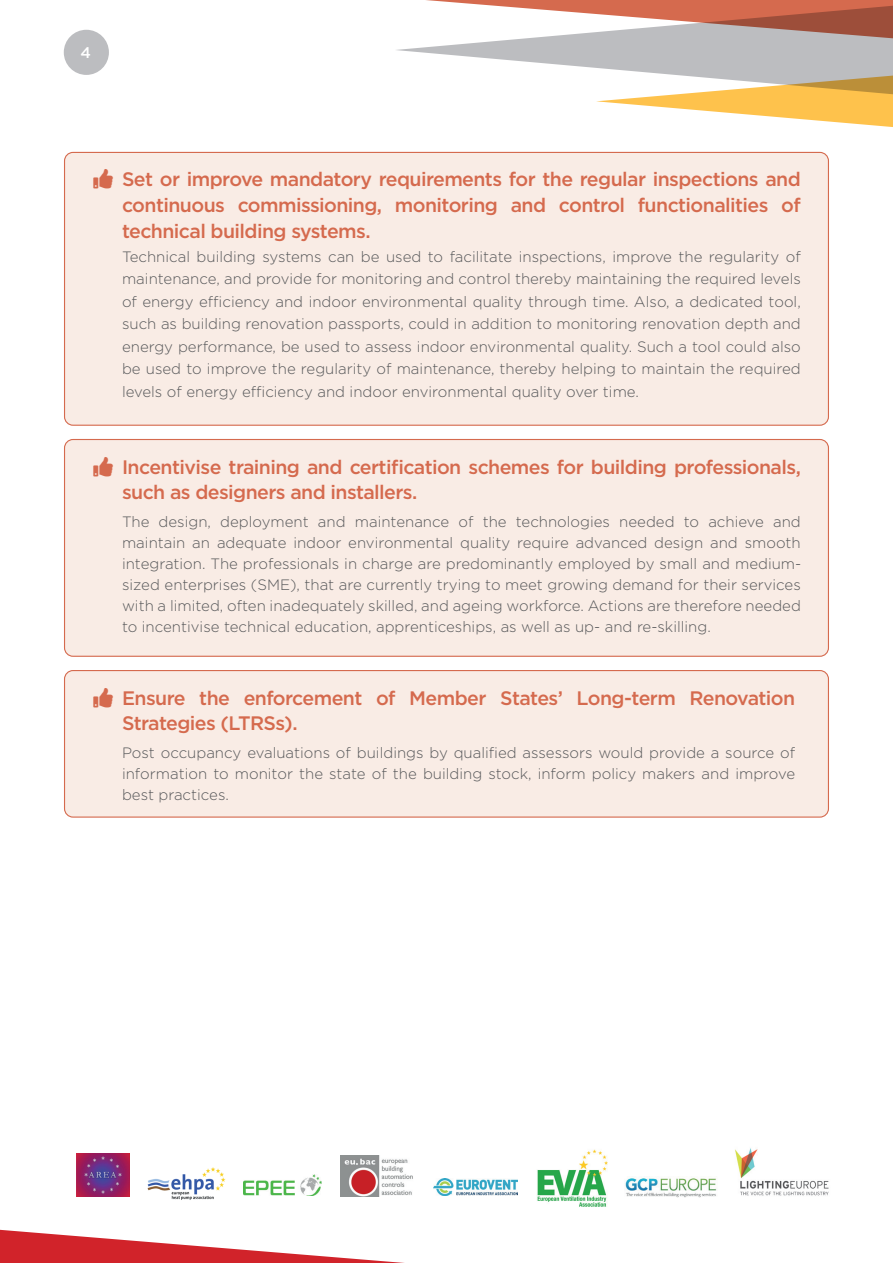
<style>
.page{position:relative;width:893px;height:1263px;background:#fff}
.page>*{position:absolute;margin:0;border:0;box-sizing:border-box;transform-origin:0 0}
.t1{font:500 19.5px/25.5px "Gotham";letter-spacing:-.03em;color:#d56a4e}
.t2{font:500 15.45px "Gotham";color:#fff}
.t3{font:300 15px/21px "Gotham";color:#57585a;text-align:justify}
</style>
<div class="page">
<div style="left:65px;top:152px;width:763px;height:273px;background:#f9ece5;border-radius:9px"></div>
<div style="left:65px;top:439px;width:763px;height:217px;background:#f9ece5;border-radius:9px"></div>
<div style="left:64px;top:439px;width:765px;height:218px;border:1px solid #d56a4e;border-radius:9px"></div>
<div style="left:65px;top:670px;width:763px;height:147px;background:#f9ece5;border-radius:9px"></div>
<div style="left:64px;top:670px;width:765px;height:148px;border:1px solid #d56a4e;border-radius:9px"></div>
<div style="left:64px;top:30px;width:45px;height:45px;background:#bcbdc0;border-radius:50%"></div>
<svg style="left:596px;top:101px;width:297px;height:26px"></svg>
<svg style="left:397px;top:0;width:496px;height:101px"></svg>
<svg style="left:0;top:1230px;width:404px;height:33px"></svg>
<img style="left:76px;top:1153px;width:54px;height:44px">
<img style="left:147px;top:1167px;width:79px;height:33px">
<img style="left:243px;top:1175px;width:79px;height:21px">
<img style="left:341px;top:1155px;width:72px;height:42px">
<img style="left:433px;top:1178px;width:84px;height:17px">
<img style="left:537px;top:1149px;width:71px;height:58px">
<img style="left:625px;top:1178px;width:92px;height:19px">
<img style="left:735px;top:1148px;width:94px;height:48px">
<p class="t2" style="left:80px;top:42px;width:12px">4</p>
<h1 class="t1" style="left:122px;top:167px;width:680px;text-align:justify;text-indent:-29px">◆▲◆ Set or improve mandatory requirements for the regular inspections and continuous commissioning, monitoring and control functionalities of technical building systems.</h1>
<p class="t3" style="left:122px;top:245px;width:680px;line-height:22.5px">Technical building systems can be used to facilitate inspections, improve the regularity of maintenance, and provide for monitoring and control thereby maintaining the required levels of energy efficiency and indoor environmental quality through time. Also, a dedicated tool, such as building renovation passports, could in addition to monitoring renovation depth and energy performance, be used to assess indoor environmental quality. Such a tool could also be used to improve the regularity of maintenance, thereby helping to maintain the required levels of energy efficiency and indoor environmental quality over time.</p>
<h1 class="t1" style="left:122px;top:454px;width:680px;text-indent:-29px">◆▲◆ Incentivise training and certification schemes for building professionals, such as designers and installers.</h1>
<p class="t3" style="left:122px;top:511px;width:681px">The design, deployment and maintenance of the technologies needed to achieve and maintain an adequate indoor environmental quality require advanced design and smooth integration. The professionals in charge are predominantly employed by small and medium&shy;sized enterprises (SME), that are currently trying to meet growing demand for their services with a limited, often inadequately skilled, and ageing workforce. Actions are therefore needed to incentivise technical education, apprenticeships, as well as up- and re-skilling.</p>
<h1 class="t1" style="left:122px;top:685px;width:675px;text-indent:-29px">◆▲◆ Ensure the enforcement of Member States’ Long-term Renovation<br>Strategies (LTRSs).</h1>
<p class="t3" style="left:122px;top:742px;width:675px">Post occupancy evaluations of buildings by qualified assessors would provide a source of information to monitor the state of the building stock, inform policy makers and improve best practices.</p>
</div>
